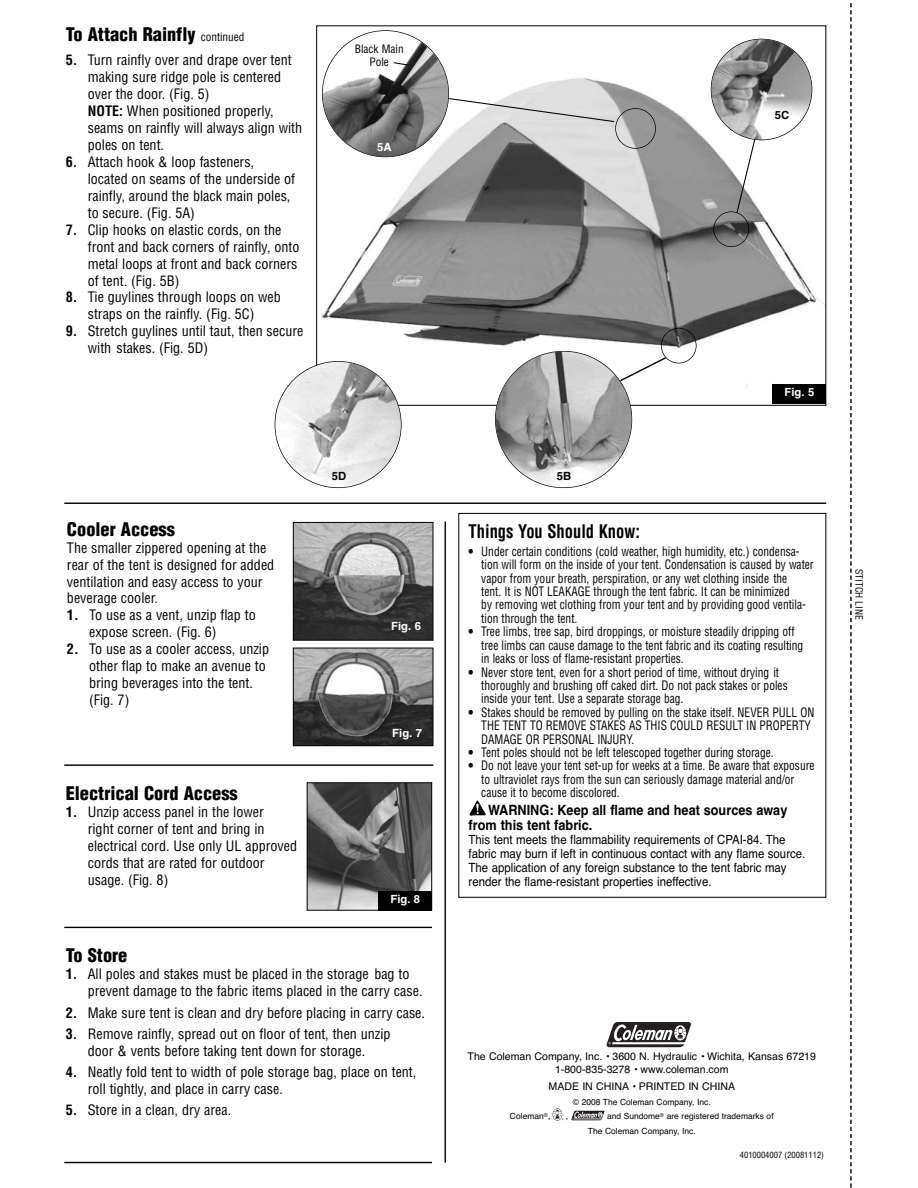
<style>
.page{position:relative;width:918px;height:1188px;background:#fff}
.page>*{position:absolute;margin:0;border:0;box-sizing:border-box;transform-origin:0 0}
.t1{font:900 condensed 18.3px "Helvetica";color:#000}
.t2{font:700 condensed 18.3px "Helvetica";color:#000;scale:.9 1}
.t3{font:condensed 14.1px/17px "Helvetica";color:#000}
.t4{font:700 14.1px/14.1px "Helvetica";color:#000;scale:.9 1}
.t5{font:condensed 12.75px/13.4px "Helvetica";color:#000;scale:.9 1}
.t6{font:12.75px/14.1px "Helvetica";color:#000;scale:.9 1}
.t7{font:700 11.25px "Helvetica";color:#fff}
.t8{font:condensed 11.25px/12.8px "Helvetica";color:#000;text-align:center}
.t9{font:700 11.25px "Helvetica";color:#000}
.t10{font:10.65px/12.8px "Helvetica";color:#000;text-align:center}
.t11{font:condensed 9.9px "Helvetica";color:#000}
.t12{font:8.4px/14.1px "Helvetica";color:#000}
.t13{font:condensed 8.4px "Helvetica";color:#000}
.s1{font-weight:400;font-size:11.25px}
.s2{font-weight:700}
</style>
<div class="page">
<svg style="left:850px;top:3px;width:2px;height:1185px"></svg>
<hr style="left:64px;top:1162px;width:368px;height:1px;background:#000">
<hr style="left:64px;top:927px;width:368px;height:1px;background:#000">
<img style="left:309px;top:784px;width:121px;height:125px">
<div style="left:307px;top:782px;width:125px;height:129px;border:1px solid #000"></div>
<div style="left:379px;top:891px;width:53px;height:19px;background:#000"></div>
<img style="left:321px;top:62px;width:503px;height:327px">
<img style="left:275px;top:362px;width:126px;height:123px">
<svg style="left:444px;top:97px;width:171px;height:26px"></svg>
<div style="left:773px;top:384px;width:53px;height:20px;background:#000"></div>
<img style="left:295px;top:524px;width:136px;height:115px">
<div style="left:293px;top:522px;width:140px;height:119px;border:1px solid #000"></div>
<img style="left:295px;top:650px;width:136px;height:94px">
<div style="left:293px;top:648px;width:140px;height:98px;border:1px solid #000"></div>
<img style="left:711px;top:39px;width:101px;height:101px;border-radius:50%">
<div style="left:661px;top:328px;width:36px;height:35px;border:1px solid #000;border-radius:50%"></div>
<div style="left:713px;top:211px;width:36px;height:36px;border:1px solid #000;border-radius:50%"></div>
<svg style="left:619px;top:356px;width:49px;height:27px"></svg>
<hr style="left:64px;top:503px;width:762px;height:1px;background:#000">
<hr style="left:445px;top:522px;width:1px;height:641px;background:#000">
<hr style="left:64px;top:764px;width:369px;height:2px;background:#000">
<img style="left:496px;top:352px;width:135px;height:135px;border-radius:50%">
<svg style="left:736px;top:139px;width:20px;height:75px"></svg>
<img style="left:323px;top:31px;width:125px;height:126px;border-radius:50%">
<div style="left:615px;top:108px;width:41px;height:41px;border:1px solid #000;border-radius:50%"></div>
<svg style="left:393px;top:61px;width:17px;height:5px"></svg>
<svg style="left:571px;top:1110px;width:34px;height:11px"></svg>
<svg style="left:606px;top:1022px;width:85px;height:26px"></svg>
<div style="left:553px;top:1108px;width:9px;height:13px;background:#9c9b9b;border-radius:50%"></div>
<svg style="left:553px;top:1109px;width:11px;height:11px"></svg>
<div style="left:458px;top:513px;width:368px;height:385px;border:1px solid #000"></div>
<img style="left:469px;top:800px;width:17px;height:16px">
<p class="t1" style="left:66px;top:27px;width:180px">To Attach Rainfly <span class="s1">continued</span></p>
<p class="t3" style="left:88px;top:53px;width:216px;text-indent:-22px"><span class="s2">5.</span> Turn rainfly over and drape over tent making sure ridge pole is centered over the door. (Fig. 5)<br><span class="s2">NOTE:</span> When positioned properly, seams on rainfly will always align with poles on tent.</p>
<p class="t3" style="left:88px;top:155px;width:209px;text-indent:-22px"><span class="s2">6.</span> Attach hook &amp; loop fasteners, located on seams of the underside of rainfly, around the black main poles, to secure. (Fig. 5A)</p>
<p class="t3" style="left:88px;top:222px;width:213px;text-indent:-22px"><span class="s2">7.</span> Clip hooks on elastic cords, on the front and back corners of rainfly, onto metal loops at front and back corners of tent. (Fig. 5B)</p>
<p class="t3" style="left:66px;top:290px;width:217px;text-align:center"><span class="s2">8.</span> Tie guylines through loops on web straps on the rainfly. (Fig. 5C)</p>
<p class="t3" style="left:88px;top:324px;width:217px;text-indent:-22px"><span class="s2">9.</span> Stretch guylines until taut, then secure with stakes. (Fig. 5D)</p>
<p class="t8" style="left:355px;top:43px;width:50px">Black Main<br>Pole</p>
<p class="t7" style="left:377px;top:142px;width:16px">5A</p>
<p class="t1" style="left:67px;top:522px;width:109px">Cooler Access</p>
<p class="t3" style="left:67px;top:540px;width:209px">The smaller zippered opening at the rear of the tent is designed for added ventilation and easy access to your beverage cooler.</p>
<p class="t3" style="left:89px;top:608px;width:168px;text-indent:-22px"><span class="s2">1.</span> To use as a vent, unzip flap to expose screen. (Fig. 6)</p>
<p class="t3" style="left:89px;top:642px;width:182px;text-indent:-22px"><span class="s2">2.</span> To use as a cooler access, unzip other flap to make an avenue to bring beverages into the tent. (Fig. 7)</p>
<p class="t1" style="left:66px;top:787px;width:174px">Electrical Cord Access</p>
<p class="t3" style="left:88px;top:805px;width:211px;text-indent:-22px"><span class="s2">1.</span> Unzip access panel in the lower<br>right corner of tent and bring in electrical cord. Use only UL approved cords that are rated for outdoor usage. (Fig. 8)</p>
<p class="t9" style="left:332px;top:471px;width:16px">5D</p>
<p class="t7" style="left:391px;top:622px;width:31px">Fig. 6</p>
<p class="t7" style="left:392px;top:729px;width:31px">Fig. 7</p>
<p class="t7" style="left:390px;top:895px;width:31px">Fig. 8</p>
<p class="t1" style="left:66px;top:949px;width:63px">To Store</p>
<p class="t3" style="left:88px;top:967px;width:336px;text-indent:-22px"><span class="s2">1.</span> All poles and stakes must be placed in the storage bag to prevent damage to the fabric items placed in the carry case.</p>
<p class="t3" style="left:66px;top:1005px;width:361px"><span class="s2">2.</span> Make sure tent is clean and dry before placing in carry case.</p>
<p class="t3" style="left:66px;top:1026px;width:326px;text-align:center"><span class="s2">3.</span> Remove rainfly, spread out on floor of tent, then unzip door &amp; vents before taking tent down for storage.</p>
<p class="t3" style="left:88px;top:1064px;width:330px;text-indent:-22px"><span class="s2">4.</span> Neatly fold tent to width of pole storage bag, place on tent, roll tightly, and place in carry case.</p>
<p class="t3" style="left:66px;top:1102px;width:167px"><span class="s2">5.</span> Store in a clean, dry area.</p>
<p class="t9" style="left:775px;top:111px;width:16px">5C</p>
<p class="t9" style="left:557px;top:472px;width:16px">5B</p>
<p class="t7" style="left:785px;top:388px;width:31px">Fig. 5</p>
<p class="t2" style="left:469px;top:524px;width:192px">Things You Should Know:</p>
<p class="t5" style="left:481px;top:546px;width:371px;text-indent:-13px"><span class="s2">•</span> Under certain conditions (cold weather, high humidity, etc.) condensa&shy;tion will form on the inside of your tent. Condensation is caused by water vapor from your breath, perspiration, or any wet clothing inside the<br>tent. It is NOT LEAKAGE through the tent fabric. It can be minimized<br>by removing wet clothing from your tent and by providing good ventila&shy;tion through the tent.</p>
<p class="t5" style="left:481px;top:626px;width:359px;text-indent:-13px"><span class="s2">•</span> Tree limbs, tree sap, bird droppings, or moisture steadily dripping off tree limbs can cause damage to the tent fabric and its coating resulting in leaks or loss of flame-resistant properties.</p>
<p class="t5" style="left:481px;top:666px;width:342px;text-indent:-13px"><span class="s2">•</span> Never store tent, even for a short period of time, without drying it thoroughly and brushing off caked dirt. Do not pack stakes or poles inside your tent. Use a separate storage bag.</p>
<p class="t5" style="left:481px;top:706px;width:372px;text-indent:-13px"><span class="s2">•</span> Stakes should be removed by pulling on the stake itself. NEVER PULL ON<br>THE TENT TO REMOVE STAKES AS THIS COULD RESULT IN PROPERTY<br>DAMAGE OR PERSONAL INJURY.</p>
<p class="t5" style="left:469px;top:747px;width:340px"><span class="s2">•</span> Tent poles should not be left telescoped together during storage.</p>
<p class="t5" style="left:481px;top:760px;width:372px;text-indent:-13px"><span class="s2">•</span> Do not leave your tent set-up for weeks at a time. Be aware that exposure to ultraviolet rays from the sun can seriously damage material and/or cause it to become discolored.</p>
<p class="t4" style="left:469px;top:805px;width:356px;text-indent:19px">WARNING: Keep all flame and heat sources away from this tent fabric.</p>
<p class="t6" style="left:469px;top:833px;width:376px">This tent meets the flammability requirements of CPAI-84. The fabric may burn if left in continuous contact with any flame source.<br>The application of any foreign substance to the tent fabric may render the flame-resistant properties ineffective.</p>
<p class="t11" style="left:863px;top:569px;width:53px;rotate:90deg">STITCH LINE</p>
<p class="t10" style="left:468px;top:1051px;width:350px">The Coleman Company, Inc. • 3600 N. Hydraulic • Wichita, Kansas 67219<br>1-800-835-3278 • www.coleman.com</p>
<p class="t10" style="left:549px;top:1081px;width:188px">MADE IN CHINA • PRINTED IN CHINA</p>
<p class="t12" style="left:573px;top:1096px;width:139px">© 2008 The Coleman Company, Inc.</p>
<p class="t12" style="left:510px;top:1110px;width:42px">Coleman<sup>®</sup>,</p>
<p class="t12" style="left:566px;top:1110px;width:4px">,</p>
<p class="t12" style="left:588px;top:1110px;width:187px;text-indent:19px">and Sundome<sup>®</sup> are registered trademarks of<br>The Coleman Company, Inc.</p>
<p class="t13" style="left:740px;top:1151px;width:86px">4010004007 (20081112)</p>
</div>
